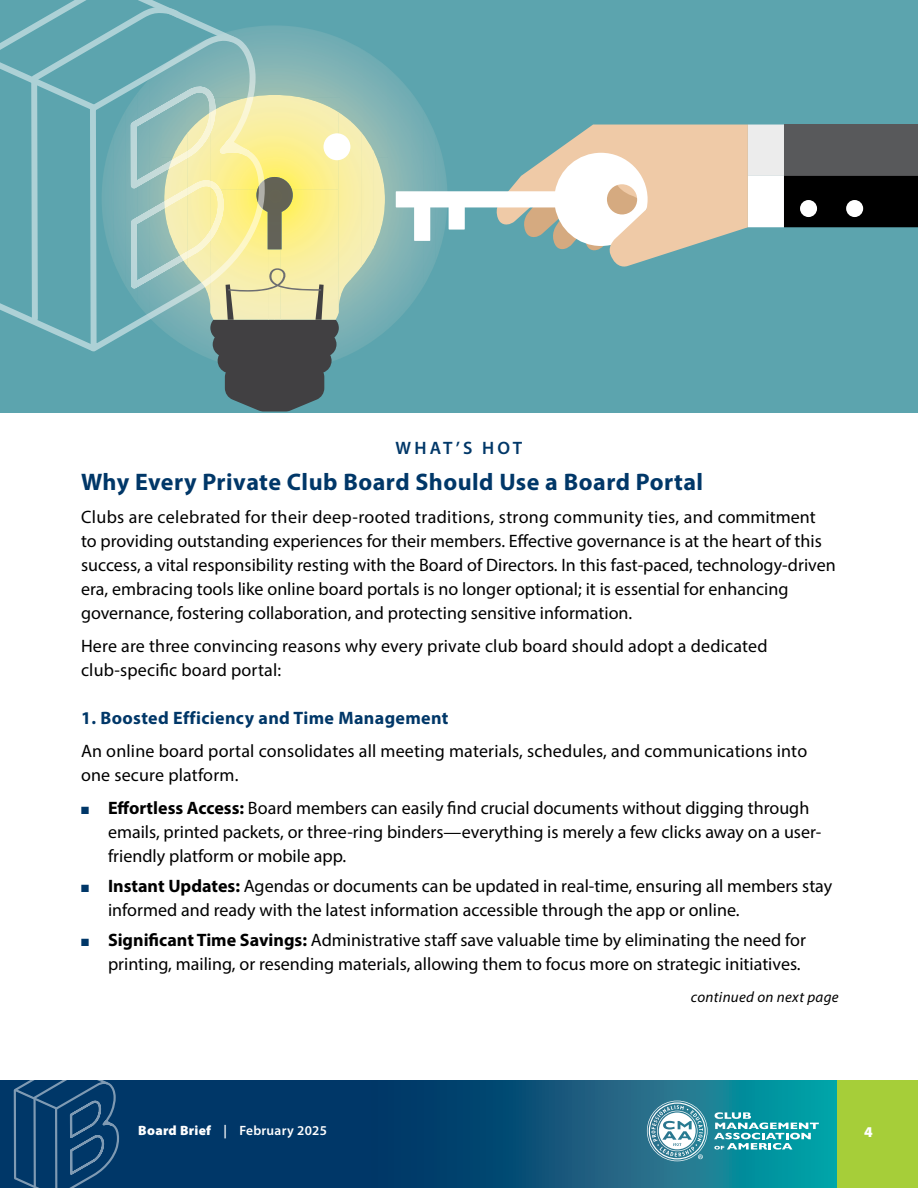
<style>
.page{position:relative;width:918px;height:1188px;background:#fff}
.page>*{position:absolute;margin:0;border:0;box-sizing:border-box;transform-origin:0 0}
.t1{font:57.15px "Myriad Pro";color:#000}
.HeadA{font:700 24px "Myriad Pro";letter-spacing:.02em;color:#003768}
.BodyA{font:18px/24px "Myriad Pro";color:#000}
.HeadB{font:700 18px "Myriad Pro";letter-spacing:.02em;color:#003768}
.HeadA_What_s_hot{font:600 18px "Myriad Pro";letter-spacing:.18em;color:#003768}
.Source{font:italic 15px "Myriad Pro";letter-spacing:.02em;color:#000}
.t2{font:900 15px "Myriad Pro";color:#fff}
.t3{font:600 13.5px "Myriad Pro";letter-spacing:.02em;color:#fff}
.s1{color:#003768}
.s2{font-weight:700}
.s3{font-weight:900}
.s4{font-weight:400;font-size:21px;color:#000}
</style>
<div class="page">
<svg style="left:0;top:1080px;width:837px;height:108px;background:#075077"></svg>
<div style="left:837px;top:1080px;width:81px;height:108px;background:#a6ce39"></div>
<svg style="left:647px;top:1101px;width:61px;height:60px"></svg>
<svg style="left:714px;top:1112px;width:105px;height:38px"></svg>
<svg style="left:12px;top:1080px;width:108px;height:108px;background:#134673"></svg>
<div style="left:0;top:0;width:918px;height:413px;background:#5ca4ae"></div>
<svg style="left:269px;top:212px;width:11px;height:37px"></svg>
<img style="left:240px;top:26px;width:100px;height:71px">
<img style="left:340px;top:38px;width:24px;height:94px">
<img style="left:364px;top:51px;width:24px;height:106px">
<img style="left:388px;top:68px;width:12px;height:260px">
<img style="left:400px;top:80px;width:12px;height:237px">
<img style="left:412px;top:94px;width:11px;height:209px">
<img style="left:339px;top:97px;width:1px;height:12px">
<img style="left:423px;top:110px;width:9px;height:176px">
<img style="left:376px;top:157px;width:12px;height:181px">
<img style="left:364px;top:249px;width:12px;height:97px">
<img style="left:352px;top:267px;width:12px;height:86px">
<img style="left:340px;top:280px;width:12px;height:78px">
<img style="left:339px;top:314px;width:1px;height:45px">
<img style="left:268px;top:95px;width:71px;height:94px">
<img style="left:338px;top:112px;width:12px;height:202px">
<img style="left:350px;top:121px;width:12px;height:159px">
<img style="left:361px;top:132px;width:13px;height:135px">
<img style="left:373px;top:150px;width:12px;height:99px">
<img style="left:280px;top:189px;width:59px;height:79px">
<img style="left:268px;top:249px;width:13px;height:19px">
<div style="left:324px;top:133px;width:26px;height:27px;background:#fff;border-radius:50%"></div>
<svg style="left:212px;top:268px;width:127px;height:144px;background:#737c70"></svg>
<div style="left:784px;top:125px;width:134px;height:51px;background:#58595b"></div>
<div style="left:784px;top:176px;width:134px;height:51px;background:#000"></div>
<div style="left:800px;top:200px;width:17px;height:17px;background:#fff;border-radius:50%"></div>
<div style="left:846px;top:200px;width:17px;height:17px;background:#fff;border-radius:50%"></div>
<svg style="left:396px;top:125px;width:388px;height:145px"></svg>
<img style="left:268px;top:177px;width:25px;height:35px">
<svg style="left:101px;top:32px;width:167px;height:327px"></svg>
<svg style="left:0;top:304px;width:101px;height:48px"></svg>
<svg style="left:0;top:0;width:240px;height:304px"></svg>
<p class="HeadA_What_s_hot" style="left:396px;top:437px;width:128px">WHAT’S HOT</p>
<p class="HeadA" style="left:81px;top:466px;width:624px">Why Every Private Club Board Should Use a Board Portal</p>
<p class="BodyA" style="left:81px;top:505px;width:756px">Clubs are celebrated for their deep-rooted traditions, strong community ties, and commitment to providing outstanding experiences for their members. Effective governance is at the heart of this success, a vital responsibility resting with the Board of Directors. In this fast-paced, technology-driven era, embracing tools like online board portals is no longer optional; it is essential for enhancing governance, fostering collaboration, and protecting sensitive information.</p>
<p class="BodyA" style="left:81px;top:634px;width:688px">Here are three convincing reasons why every private club board should adopt a dedicated club-specific board portal:</p>
<p class="HeadB" style="left:81px;top:706px;width:369px">1. Boosted Efficiency and Time Management</p>
<p class="BodyA" style="left:81px;top:739px;width:728px">An online board portal consolidates all meeting materials, schedules, and communications into one secure platform.</p>
<p class="BodyA" style="left:108px;top:796px;width:715px;text-indent:-27px"><span class="s1">■</span> <span class="s2">Effortless Access:</span> Board members can easily find crucial documents without digging through emails, printed packets, or three-ring binders—everything is merely a few clicks away on a user&shy;friendly platform or mobile app.</p>
<p class="BodyA" style="left:108px;top:874px;width:726px;text-indent:-27px"><span class="s1">■</span> <span class="s2">Instant Updates:</span> Agendas or documents can be updated in real-time, ensuring all members stay informed and ready with the latest information accessible through the app or online.</p>
<p class="BodyA" style="left:81px;top:928px;width:727px;text-align:right"><span class="s1">■</span> <span class="s2">Significant Time Savings:</span> Administrative staff save valuable time by eliminating the need for printing, mailing, or resending materials, allowing them to focus more on strategic initiatives.</p>
<p class="Source" style="left:691px;top:987px;width:149px">continued on next page</p>
<h1 class="t1" style="left:517px;top:927px;width:63px">1b</h1>
<p class="t3" style="left:138px;top:1122px;width:190px"><span class="s3">Board Brief</span> <span class="s4">1a</span>| February 2025</p>
<p class="t2" style="left:864px;top:1122px;width:10px">4</p>
</div>
